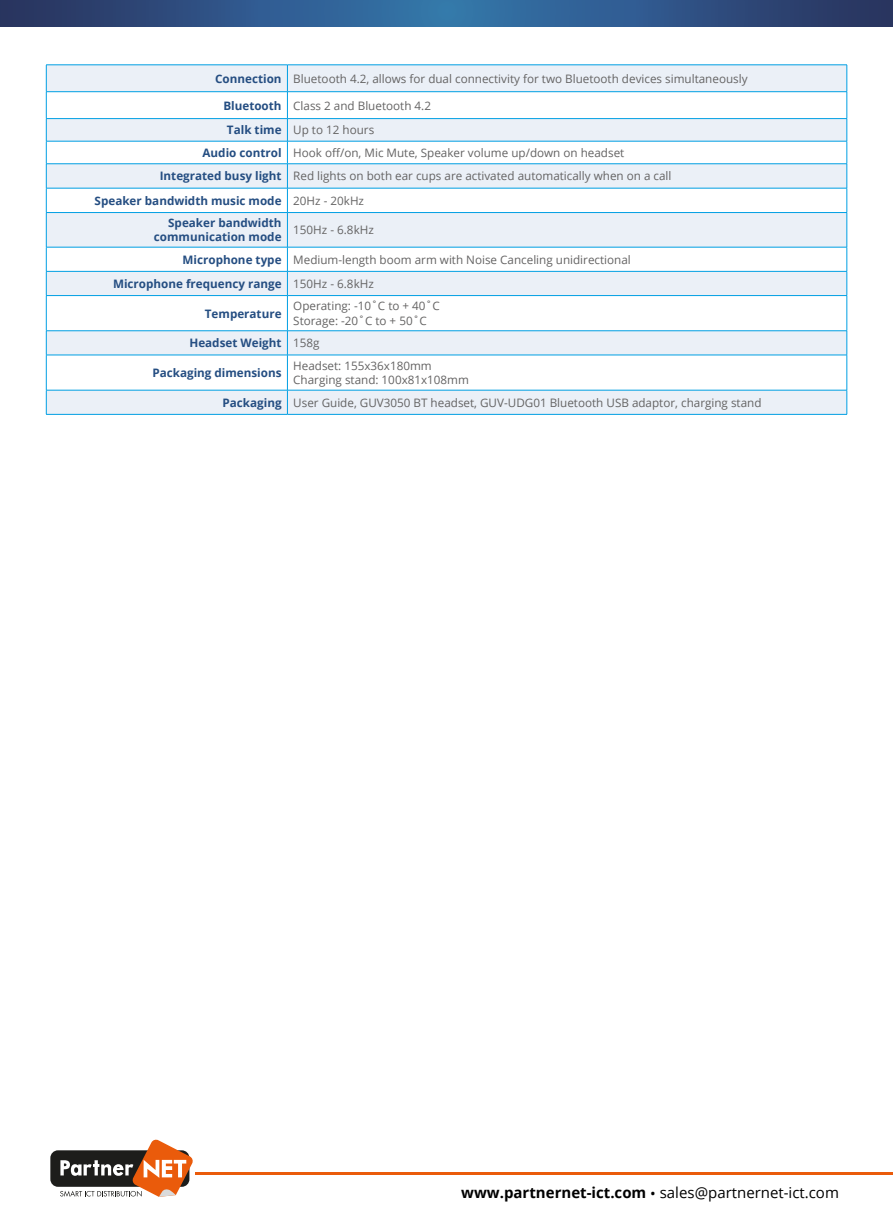
<style>
.page{position:relative;width:893px;height:1212px;background:#fff}
.page>*{position:absolute;margin:0;border:0;box-sizing:border-box;transform-origin:0 0}
.t1{font:15px "Open Sans";color:#000}
.t2{font:11.7px/14.5px "Open Sans";color:#646363}
.t3{font:700 11.7px/14px "Open Sans";color:#254e82;text-align:right}
.s1{font-weight:700;color:#254e82}
.s2{font-weight:400;color:#646363}
.s3{font-weight:700}
</style>
<div class="page">
<svg style="left:0;top:0;width:893px;height:26px;background:#2f5485"></svg>
<svg style="left:47px;top:66px;width:800px;height:348px;fill:#ebf0f7"></svg>
<hr style="left:46px;top:65px;width:241px;height:1px;background:#009fe3">
<hr style="left:287px;top:65px;width:560px;height:1px;background:#009fe3">
<hr style="left:46px;top:91px;width:241px;height:1px;background:#009fe3">
<hr style="left:287px;top:91px;width:560px;height:1px;background:#009fe3">
<hr style="left:46px;top:118px;width:241px;height:1px;background:#009fe3">
<hr style="left:287px;top:118px;width:560px;height:1px;background:#009fe3">
<hr style="left:46px;top:141px;width:241px;height:1px;background:#009fe3">
<hr style="left:287px;top:141px;width:560px;height:1px;background:#009fe3">
<hr style="left:46px;top:163px;width:241px;height:1px;background:#009fe3">
<hr style="left:287px;top:163px;width:560px;height:1px;background:#009fe3">
<hr style="left:46px;top:188px;width:241px;height:1px;background:#009fe3">
<svg style="left:46px;top:65px;width:1px;height:147px"></svg>
<hr style="left:287px;top:188px;width:560px;height:1px;background:#009fe3">
<svg style="left:287px;top:65px;width:1px;height:147px"></svg>
<svg style="left:847px;top:65px;width:1px;height:147px"></svg>
<hr style="left:46px;top:212px;width:241px;height:1px;background:#009fe3">
<hr style="left:46px;top:213px;width:1px;height:34px;background:#009fe3">
<hr style="left:287px;top:212px;width:560px;height:1px;background:#009fe3">
<hr style="left:287px;top:213px;width:1px;height:34px;background:#009fe3">
<hr style="left:847px;top:213px;width:1px;height:34px;background:#009fe3">
<hr style="left:46px;top:247px;width:241px;height:1px;background:#009fe3">
<hr style="left:287px;top:247px;width:560px;height:1px;background:#009fe3">
<hr style="left:46px;top:271px;width:241px;height:1px;background:#009fe3">
<svg style="left:46px;top:247px;width:1px;height:48px"></svg>
<hr style="left:287px;top:271px;width:560px;height:1px;background:#009fe3">
<svg style="left:287px;top:247px;width:1px;height:48px"></svg>
<svg style="left:847px;top:247px;width:1px;height:48px"></svg>
<hr style="left:46px;top:295px;width:241px;height:1px;background:#009fe3">
<hr style="left:46px;top:296px;width:1px;height:35px;background:#009fe3">
<hr style="left:287px;top:295px;width:560px;height:1px;background:#009fe3">
<hr style="left:287px;top:296px;width:1px;height:35px;background:#009fe3">
<hr style="left:847px;top:296px;width:1px;height:35px;background:#009fe3">
<hr style="left:46px;top:330px;width:241px;height:1px;background:#009fe3">
<svg style="left:46px;top:331px;width:1px;height:24px"></svg>
<hr style="left:287px;top:330px;width:560px;height:1px;background:#009fe3">
<svg style="left:287px;top:331px;width:1px;height:24px"></svg>
<svg style="left:847px;top:331px;width:1px;height:24px"></svg>
<hr style="left:46px;top:355px;width:241px;height:1px;background:#009fe3">
<hr style="left:46px;top:355px;width:1px;height:35px;background:#009fe3">
<hr style="left:287px;top:355px;width:560px;height:1px;background:#009fe3">
<hr style="left:287px;top:355px;width:1px;height:35px;background:#009fe3">
<hr style="left:847px;top:355px;width:1px;height:35px;background:#009fe3">
<hr style="left:46px;top:390px;width:241px;height:1px;background:#009fe3">
<svg style="left:46px;top:390px;width:1px;height:24px"></svg>
<hr style="left:287px;top:390px;width:560px;height:1px;background:#009fe3">
<svg style="left:287px;top:390px;width:1px;height:24px"></svg>
<svg style="left:847px;top:390px;width:1px;height:24px"></svg>
<hr style="left:46px;top:414px;width:241px;height:1px;background:#009fe3">
<hr style="left:287px;top:414px;width:560px;height:1px;background:#009fe3">
<div style="left:50px;top:1150px;width:139px;height:37px;background:#1d1d1b;border-radius:8px"></div>
<svg style="left:60px;top:1140px;width:133px;height:57px"></svg>
<hr style="left:196px;top:1172px;width:697px;height:3px;background:#ea5b0b">
<p class="t2" style="left:215px;top:71px;width:534px"><span class="s1">Connection</span> Bluetooth 4.2, allows for dual connectivity for two Bluetooth devices simultaneously</p>
<p class="t2" style="left:227px;top:93px;width:206px;line-height:24.8px;text-indent:-4px"><span class="s1">Bluetooth</span> Class 2 and Bluetooth 4.2<br><span class="s1">Talk time</span> Up to 12 hours</p>
<p class="t2" style="left:203px;top:145px;width:423px"><span class="s1">Audio control</span> Hook off/on, Mic Mute, Speaker volume up/down on headset</p>
<p class="t2" style="left:160px;top:169px;width:513px"><span class="s1">Integrated busy light</span> Red lights on both ear cups are activated automatically when on a call</p>
<p class="t3" style="left:95px;top:193px;width:271px">Speaker bandwidth music mode <span class="s2">20Hz - 20kHz</span></p>
<p class="t3" style="left:154px;top:216px;width:129px">Speaker bandwidth communication mode</p>
<p class="t2" style="left:293px;top:222px;width:82px">150Hz - 6.8kHz</p>
<p class="t2" style="left:113px;top:247px;width:519px;line-height:24.2px;text-indent:70px"><span class="s1">Microphone type</span> Medium-length boom arm with Noise Canceling unidirectional<br><span class="s1">Microphone frequency range</span> 150Hz - 6.8kHz</p>
<p class="t3" style="left:205px;top:306px;width:78px">Temperature</p>
<p class="t2" style="left:293px;top:298px;width:148px">Operating: -10˚C to + 40˚C<br>Storage: -20˚C to + 50˚C</p>
<p class="t3" style="left:189px;top:336px;width:132px">Headset Weight <span class="s2">158g</span></p>
<p class="t3" style="left:152px;top:365px;width:131px">Packaging dimensions</p>
<p class="t2" style="left:293px;top:358px;width:177px">Headset: 155x36x180mm<br>Charging stand: 100x81x108mm</p>
<p class="t2" style="left:222px;top:395px;width:541px"><span class="s1">Packaging</span> User Guide, GUV3050 BT headset, GUV-UDG01 Bluetooth USB adaptor, charging stand</p>
<p class="t1" style="left:461px;top:1182px;width:379px"><span class="s3">www.partnernet-ict.com</span> • sales@partnernet-ict.com</p>
</div>
